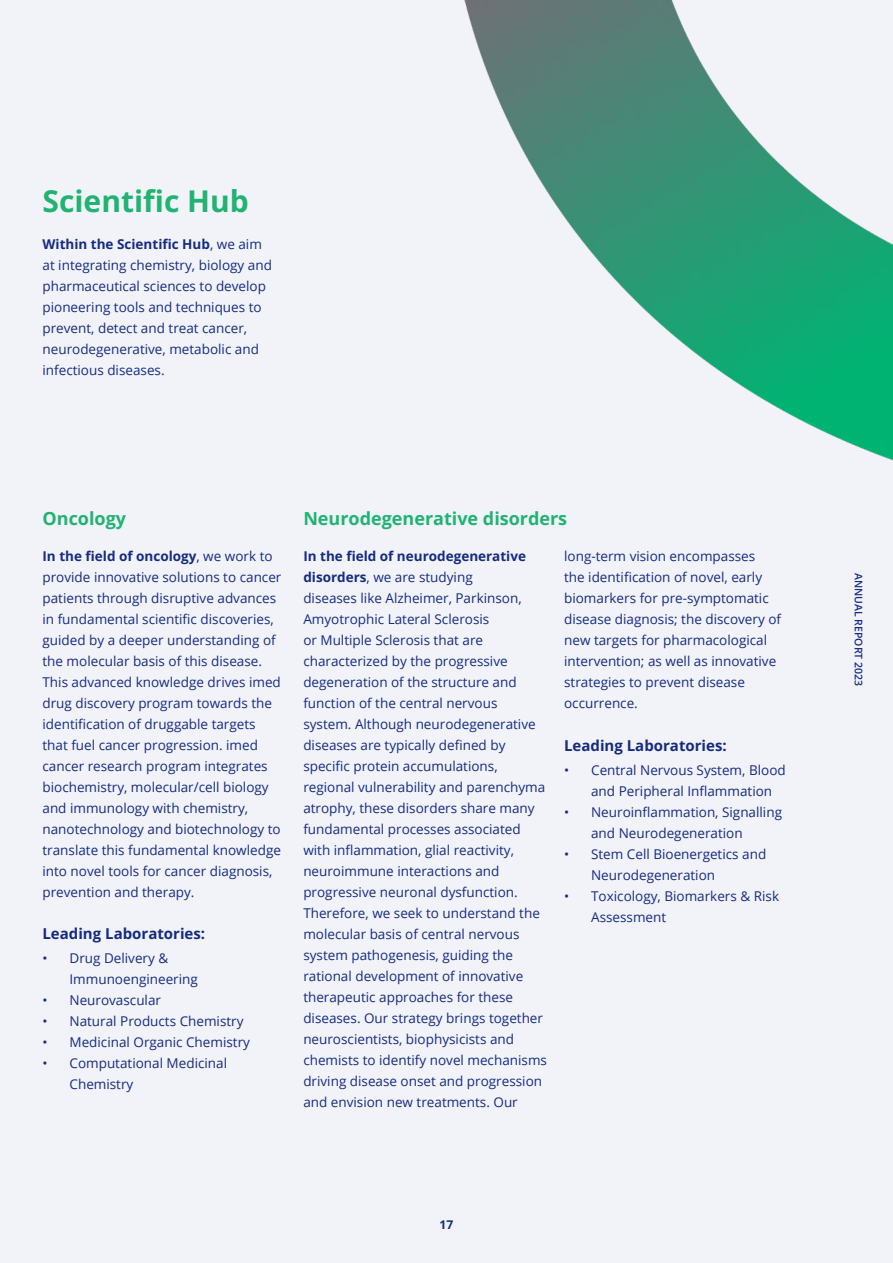
<style>
.page{position:relative;width:893px;height:1263px;background:#f1f3f8}
.page>*{position:absolute;margin:0;border:0;box-sizing:border-box;transform-origin:0 0}
.t1{font:700 30px "Open Sans";color:#20b372}
.t2{font:700 18px "Open Sans";color:#20b372}
.t3{font:700 15px "Open Sans";color:#162b81}
.Texto{font:13.5px/21px "Open Sans";color:#162b81}
.t4{font:700 12px "Open Sans";color:#162b81}
.t5{font:600 10.5px "Open Sans";color:#162b81}
.s1{font-weight:700}
</style>
<div class="page">
<img style="left:464px;top:0;width:429px;height:461px">
<p class="t1" style="left:43px;top:180px;width:208px">Scientific Hub</p>
<p class="Texto" style="left:43px;top:233px;width:231px"><span class="s1">Within the Scientific Hub</span>, we aim at integrating chemistry, biology and pharmaceutical sciences to develop pioneering tools and techniques to prevent, detect and treat cancer, neurodegenerative, metabolic and infectious diseases.</p>
<p class="t2" style="left:43px;top:506px;width:85px">Oncology</p>
<p class="t2" style="left:303px;top:506px;width:265px">Neurodegenerative disorders</p>
<p class="Texto" style="left:564px;top:545px;width:218px">long-term vision encompasses<br>the identification of novel, early biomarkers for pre-symptomatic disease diagnosis; the discovery of new targets for pharmacological intervention; as well as innovative strategies to prevent disease occurrence.</p>
<p class="Texto" style="left:43px;top:545px;width:240px"><span class="s1">In the field of oncology</span>, we work to provide innovative solutions to cancer patients through disruptive advances in fundamental scientific discoveries, guided by a deeper understanding of the molecular basis of this disease.<br>This advanced knowledge drives imed drug discovery program towards the identification of druggable targets that fuel cancer progression. imed cancer research program integrates biochemistry, molecular/cell biology and immunology with chemistry, nanotechnology and biotechnology to translate this fundamental knowledge into novel tools for cancer diagnosis, prevention and therapy.</p>
<p class="Texto" style="left:303px;top:545px;width:245px"><span class="s1">In the field of neurodegenerative disorders</span>, we are studying<br>diseases like Alzheimer, Parkinson, Amyotrophic Lateral Sclerosis<br>or Multiple Sclerosis that are characterized by the progressive degeneration of the structure and function of the central nervous system. Although neurodegenerative diseases are typically defined by specific protein accumulations, regional vulnerability and parenchyma atrophy, these disorders share many fundamental processes associated with inflammation, glial reactivity, neuroimmune interactions and progressive neuronal dysfunction.<br>Therefore, we seek to understand the molecular basis of central nervous system pathogenesis, guiding the rational development of innovative therapeutic approaches for these diseases. Our strategy brings together neuroscientists, biophysicists and chemists to identify novel mechanisms driving disease onset and progression and envision new treatments. Our</p>
<p class="t3" style="left:564px;top:735px;width:164px">Leading Laboratories:</p>
<p class="Texto" style="left:591px;top:759px;width:196px;text-indent:-27px">• Central Nervous System, Blood and Peripheral Inflammation</p>
<p class="Texto" style="left:591px;top:801px;width:192px;text-indent:-27px">• Neuroinflammation, Signalling and Neurodegeneration</p>
<p class="Texto" style="left:591px;top:843px;width:177px;text-indent:-27px">• Stem Cell Bioenergetics and<br>Neurodegeneration</p>
<p class="Texto" style="left:591px;top:885px;width:189px;text-indent:-27px">• Toxicology, Biomarkers &amp; Risk<br>Assessment</p>
<p class="t3" style="left:43px;top:923px;width:164px">Leading Laboratories:</p>
<p class="Texto" style="left:70px;top:947px;width:130px;text-indent:-27px">• Drug Delivery &amp;<br>Immunoengineering</p>
<p class="Texto" style="left:43px;top:989px;width:120px">• Neurovascular</p>
<p class="Texto" style="left:43px;top:1010px;width:203px">• Natural Products Chemistry</p>
<p class="Texto" style="left:43px;top:1031px;width:209px">• Medicinal Organic Chemistry</p>
<p class="Texto" style="left:70px;top:1052px;width:159px;text-indent:-27px">• Computational Medicinal<br>Chemistry</p>
<p class="t4" style="left:440px;top:1216px;width:15px">17</p>
<p class="t5" style="left:866px;top:573px;width:115px;rotate:90deg">ANNUAL REPORT 2023</p>
</div>
